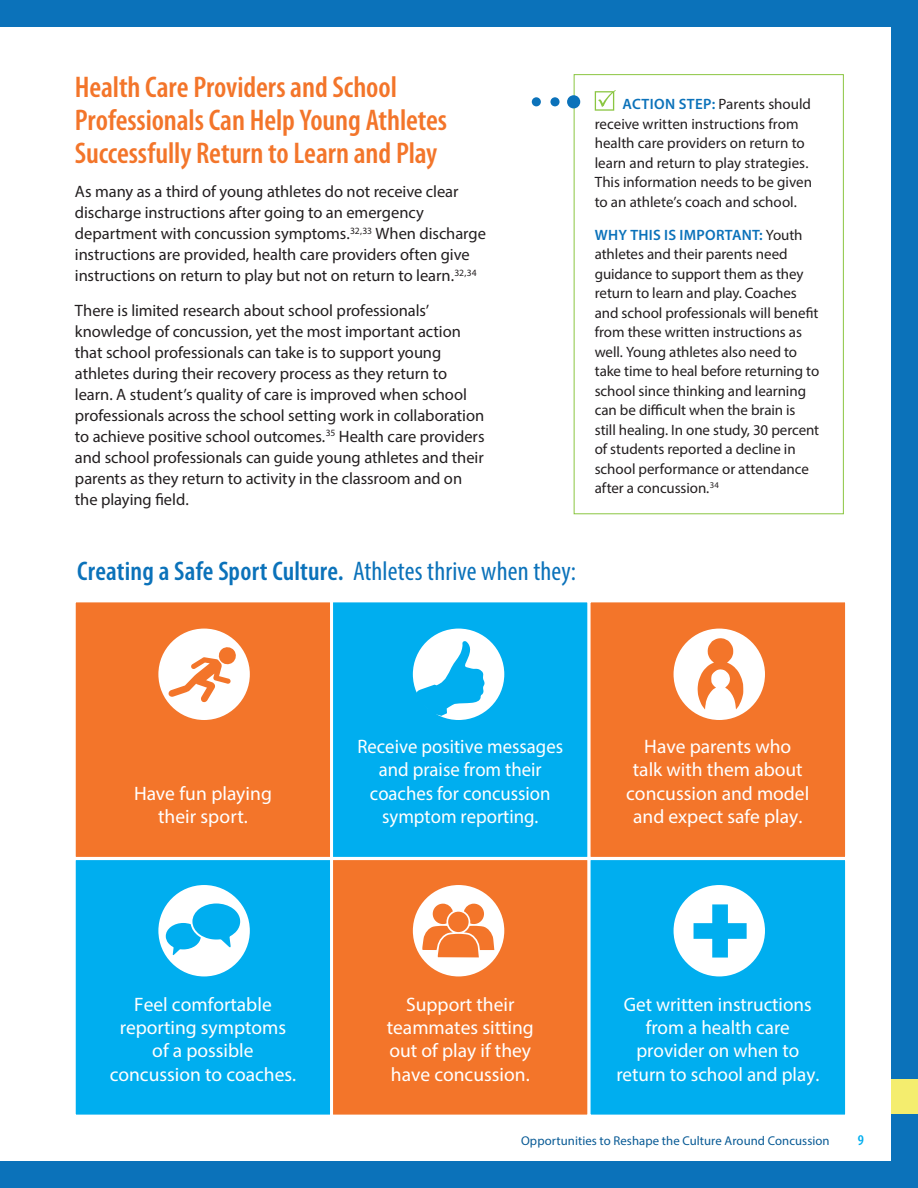
<style>
.page{position:relative;width:918px;height:1188px;background:#0b72ba}
.page>*{position:absolute;margin:0;border:0;box-sizing:border-box;transform-origin:0 0}
.t1{font:600 condensed 30px/33px "Myriad Pro";letter-spacing:-.005em;color:#f3752a}
.t2{font:600 condensed 27px "Myriad Pro";letter-spacing:.005em;color:#0b72ba}
.t3{font:19.5px/23.4px "Myriad Pro";color:#fff;text-align:center}
.t4{font:19.5px/23.4px "Myriad Pro";color:#fff;text-align:center;scale:.96 1}
.t5{font:16.5px/21px "Myriad Pro";letter-spacing:-.005em;color:#231f20}
.t6{font:15px/19.5px "Myriad Pro";letter-spacing:-.005em;color:#231f20}
.t7{font:600 condensed 15px "Myriad Pro";color:#00aeef}
.t8{font:12.75px "Myriad Pro";letter-spacing:.005em;color:#085a95}
.s1{font-weight:600;color:#0b72ba}
.s2{font-weight:400}
</style>
<div class="page">
<div style="left:0;top:1079px;width:918px;height:35px;background:#f4ed6e"></div>
<div style="left:0;top:27px;width:891px;height:1134px;background:#fff"></div>
<div style="left:574px;top:74px;width:270px;height:440px;border:1px solid #8bc642"></div>
<div style="left:567px;top:95px;width:13px;height:13px;background:#0b72ba;border-radius:50%"></div>
<div style="left:550px;top:97px;width:10px;height:9px;background:#0b72ba;border-radius:50%"></div>
<div style="left:532px;top:97px;width:9px;height:9px;background:#0b72ba;border-radius:50%"></div>
<svg style="left:595px;top:90px;width:21px;height:21px"></svg>
<div style="left:74px;top:601px;width:258px;height:257px;background:#f3752a"></div>
<div style="left:73px;top:599px;width:260px;height:261px;border:3px solid #fff"></div>
<div style="left:332px;top:601px;width:257px;height:257px;background:#00aeef"></div>
<div style="left:330px;top:599px;width:261px;height:261px;border:3px solid #fff"></div>
<div style="left:589px;top:601px;width:258px;height:257px;background:#f3752a"></div>
<div style="left:588px;top:599px;width:260px;height:261px;border:3px solid #fff"></div>
<div style="left:74px;top:859px;width:258px;height:257px;background:#00aeef"></div>
<div style="left:73px;top:857px;width:260px;height:261px;border:3px solid #fff"></div>
<div style="left:332px;top:859px;width:257px;height:257px;background:#f3752a"></div>
<div style="left:330px;top:857px;width:261px;height:261px;border:3px solid #fff"></div>
<div style="left:589px;top:859px;width:258px;height:257px;background:#00aeef"></div>
<div style="left:588px;top:857px;width:260px;height:261px;border:3px solid #fff"></div>
<svg style="left:411px;top:626px;width:96px;height:96px;background:#d4f1fc"></svg>
<div style="left:408px;top:624px;width:101px;height:101px;border:4px solid #00aeef;border-radius:50%"></div>
<svg style="left:156px;top:626px;width:96px;height:96px;background:#fdeadf"></svg>
<div style="left:154px;top:624px;width:100px;height:101px;border:4px solid #f3752a;border-radius:50%"></div>
<svg style="left:671px;top:626px;width:96px;height:96px;background:#fdeee5"></svg>
<div style="left:669px;top:624px;width:100px;height:101px;border:4px solid #f3752a;border-radius:50%"></div>
<svg style="left:411px;top:883px;width:96px;height:96px;background:#fdeadf"></svg>
<div style="left:408px;top:881px;width:101px;height:100px;border:4px solid #f3752a;border-radius:50%"></div>
<svg style="left:156px;top:883px;width:96px;height:96px;background:#dcf3fc"></svg>
<div style="left:154px;top:881px;width:100px;height:100px;border:4px solid #00aeef;border-radius:50%"></div>
<div style="left:671px;top:883px;width:96px;height:96px;background:#fff;border-radius:50%"></div>
<div style="left:669px;top:881px;width:100px;height:100px;border:4px solid #00aeef;border-radius:50%"></div>
<svg style="left:168px;top:646px;width:69px;height:57px"></svg>
<svg style="left:410px;top:640px;width:75px;height:76px"></svg>
<svg style="left:166px;top:904px;width:74px;height:51px"></svg>
<svg style="left:422px;top:904px;width:72px;height:53px"></svg>
<svg style="left:698px;top:638px;width:45px;height:72px"></svg>
<svg style="left:694px;top:904px;width:53px;height:54px"></svg>
<h3 class="t1" style="left:75px;top:70px;width:374px">Health Care Providers and School<br>Professionals Can Help Young Athletes<br>Successfully Return to Learn and Play</h3>
<p class="t5" style="left:75px;top:181px;width:413px">As many as a third of young athletes do not receive clear discharge instructions after going to an emergency department with concussion symptoms.<sup>32,33</sup> When discharge instructions are provided, health care providers often give instructions on return to play but not on return to learn.<sup>32,34</sup></p>
<p class="t5" style="left:75px;top:299px;width:411px">There is limited research about school professionals’ knowledge of concussion, yet the most important action that school professionals can take is to support young athletes during their recovery process as they return to learn. A student’s quality of care is improved when school professionals across the school setting work in collaboration to achieve positive school outcomes.<sup>35</sup> Health care providers and school professionals can guide young athletes and their parents as they return to activity in the classroom and on the playing field.</p>
<p class="t6" style="left:595px;top:94px;width:219px;text-indent:28px"><span class="s1">ACTION STEP:</span> Parents should receive written instructions from health care providers on return to learn and return to play strategies.<br>This information needs to be given to an athlete’s coach and school.</p>
<p class="t6" style="left:595px;top:225px;width:226px"><span class="s1">WHY THIS IS IMPORTANT:</span> Youth athletes and their parents need guidance to support them as they return to learn and play. Coaches and school professionals will benefit from these written instructions as well. Young athletes also need to take time to heal before returning to school since thinking and learning can be difficult when the brain is still healing. In one study, 30 percent of students reported a decline in school performance or attendance after a concussion.<sup>34</sup></p>
<h4 class="t2" style="left:77px;top:554px;width:500px">Creating a Safe Sport Culture. <span class="s2">Athletes thrive when they:</span></h4>
<p class="t3" style="left:134px;top:781px;width:139px">Have fun playing their sport.</p>
<p class="t4" style="left:357px;top:734px;width:216px">Receive positive messages and praise from their coaches for concussion symptom reporting.</p>
<p class="t3" style="left:626px;top:734px;width:185px">Have parents who<br>talk with them about concussion and model and expect safe play.</p>
<p class="t3" style="left:110px;top:992px;width:188px">Feel comfortable reporting symptoms of a possible concussion to coaches.</p>
<p class="t3" style="left:387px;top:992px;width:149px">Support their teammates sitting out of play if they have concussion.</p>
<p class="t3" style="left:616px;top:992px;width:204px">Get written instructions from a health care provider on when to return to school and play.</p>
<p class="t8" style="left:521px;top:1133px;width:310px">Opportunities to Reshape the Culture Around Concussion</p>
<p class="t7" style="left:858px;top:1131px;width:8px">9</p>
</div>
